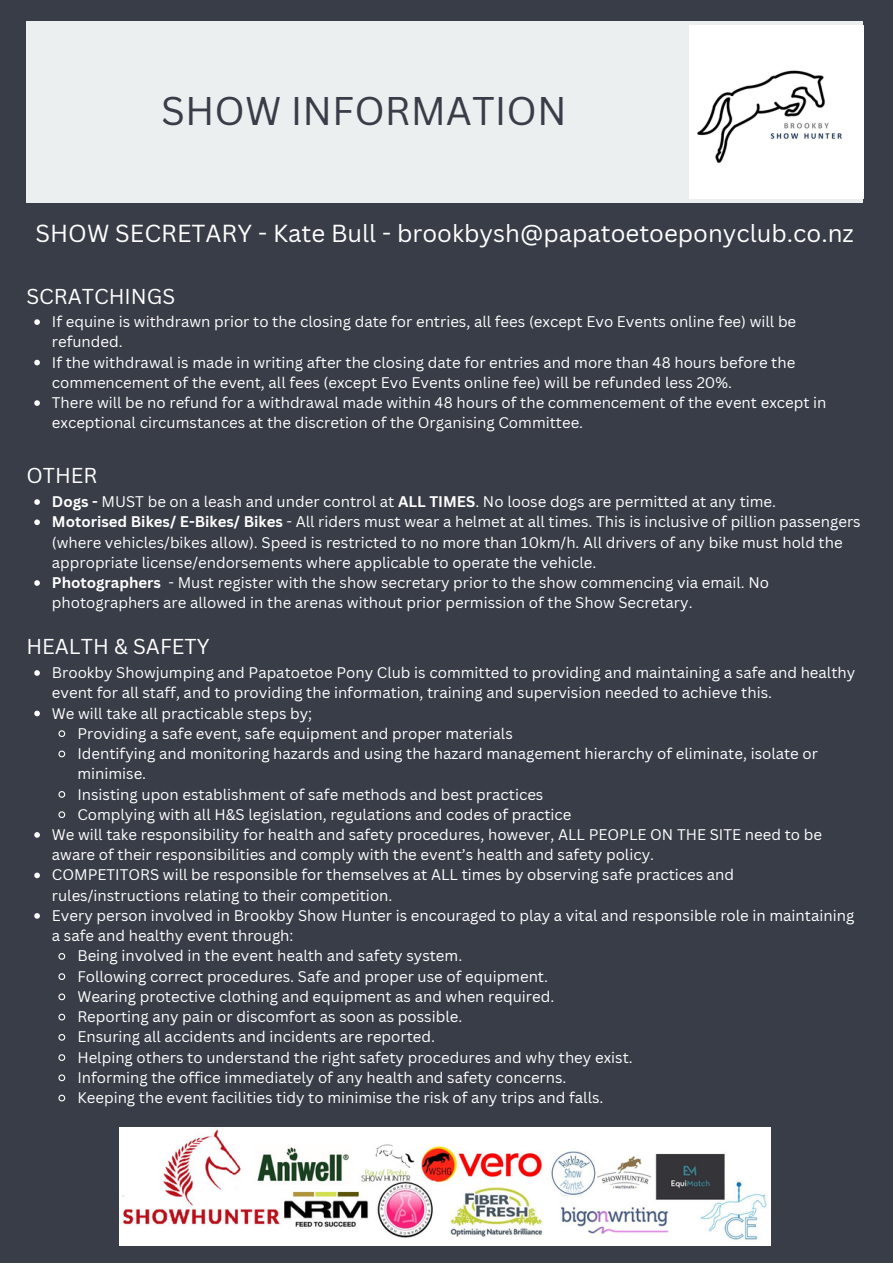
<style>
.page{position:relative;width:893px;height:1264px;background:#fff}
.page>*{position:absolute;margin:0;border:0;box-sizing:border-box;transform-origin:0 0}
.t1{font:39px "Canva Sans";color:#383d48}
.t2{font:24px "Canva Sans";color:#fff}
.t3{font:21px "Canva Sans";color:#fff}
.t4{font:15px/20.2px "Canva Sans";color:#fff}
.s1{font-weight:700}
</style>
<div class="page">
<div style="left:0;top:0;width:892px;height:1262px;background:#383d48"></div>
<div style="left:26px;top:21px;width:836px;height:182px;background:#ecefef"></div>
<img style="left:689px;top:25px;width:174px;height:173px">
<svg style="left:34px;top:319px;width:6px;height:6px"></svg>
<svg style="left:34px;top:360px;width:6px;height:5px"></svg>
<svg style="left:34px;top:400px;width:6px;height:6px"></svg>
<svg style="left:34px;top:499px;width:6px;height:6px"></svg>
<svg style="left:34px;top:519px;width:6px;height:6px"></svg>
<svg style="left:34px;top:580px;width:6px;height:6px"></svg>
<svg style="left:34px;top:670px;width:6px;height:5px"></svg>
<svg style="left:34px;top:710px;width:6px;height:6px"></svg>
<svg style="left:58px;top:730px;width:8px;height:8px"></svg>
<svg style="left:58px;top:750px;width:8px;height:8px"></svg>
<svg style="left:58px;top:791px;width:8px;height:7px"></svg>
<svg style="left:58px;top:811px;width:8px;height:7px"></svg>
<svg style="left:34px;top:832px;width:6px;height:5px"></svg>
<svg style="left:34px;top:872px;width:6px;height:6px"></svg>
<svg style="left:34px;top:913px;width:6px;height:5px"></svg>
<svg style="left:58px;top:953px;width:8px;height:7px"></svg>
<svg style="left:58px;top:973px;width:8px;height:7px"></svg>
<svg style="left:58px;top:993px;width:8px;height:8px"></svg>
<svg style="left:58px;top:1013px;width:8px;height:8px"></svg>
<svg style="left:58px;top:1034px;width:8px;height:7px"></svg>
<svg style="left:58px;top:1054px;width:8px;height:7px"></svg>
<svg style="left:58px;top:1074px;width:8px;height:8px"></svg>
<svg style="left:58px;top:1094px;width:8px;height:8px"></svg>
<img style="left:119px;top:1127px;width:651px;height:118px">
<p class="t1" style="left:161px;top:84px;width:407px">SHOW INFORMATION</p>
<p class="t2" style="left:35px;top:216px;width:819px">SHOW SECRETARY - Kate Bull - brookbysh@papatoetoeponyclub.co.nz</p>
<p class="t3" style="left:26px;top:281px;width:150px">SCRATCHINGS</p>
<p class="t4" style="left:52px;top:311px;width:745px">If equine is withdrawn prior to the closing date for entries, all fees (except Evo Events online fee) will be refunded.</p>
<p class="t4" style="left:52px;top:352px;width:744px">If the withdrawal is made in writing after the closing date for entries and more than 48 hours before the commencement of the event, all fees (except Evo Events online fee) will be refunded less 20%.</p>
<p class="t4" style="left:52px;top:392px;width:776px">There will be no refund for a withdrawal made within 48 hours of the commencement of the event except in exceptional circumstances at the discretion of the Organising Committee.</p>
<p class="t3" style="left:26px;top:461px;width:72px">OTHER</p>
<p class="t4" style="left:52px;top:491px;width:725px"><span class="s1">Dogs -</span> MUST be on a leash and under control at <span class="s1">ALL TIMES</span>. No loose dogs are permitted at any time.</p>
<p class="t4" style="left:52px;top:511px;width:810px"><span class="s1">Motorised Bikes/ E-Bikes/ Bikes</span> - All riders must wear a helmet at all times. This is inclusive of pillion passengers (where vehicles/bikes allow). Speed is restricted to no more than 10km/h. All drivers of any bike must hold the appropriate license/endorsements where applicable to operate the vehicle.</p>
<p class="t4" style="left:52px;top:572px;width:718px"><span class="s1">Photographers</span> - Must register with the show secretary prior to the show commencing via email. No photographers are allowed in the arenas without prior permission of the Show Secretary.</p>
<p class="t3" style="left:26px;top:632px;width:185px">HEALTH &amp; SAFETY</p>
<p class="t4" style="left:52px;top:662px;width:804px">Brookby Showjumping and Papatoetoe Pony Club is committed to providing and maintaining a safe and healthy event for all staff, and to providing the information, training and supervision needed to achieve this.</p>
<p class="t4" style="left:52px;top:702px;width:262px">We will take all practicable steps by;</p>
<p class="t4" style="left:77px;top:722px;width:437px">Providing a safe event, safe equipment and proper materials</p>
<p class="t4" style="left:77px;top:743px;width:742px">Identifying and monitoring hazards and using the hazard management hierarchy of eliminate, isolate or minimise.</p>
<p class="t4" style="left:77px;top:783px;width:467px">Insisting upon establishment of safe methods and best practices</p>
<p class="t4" style="left:77px;top:803px;width:495px">Complying with all H&amp;S legislation, regulations and codes of practice</p>
<p class="t4" style="left:52px;top:824px;width:771px">We will take responsibility for health and safety procedures, however, ALL PEOPLE ON THE SITE need to be aware of their responsibilities and comply with the event’s health and safety policy.</p>
<p class="t4" style="left:52px;top:864px;width:683px">COMPETITORS will be responsible for themselves at ALL times by observing safe practices and rules/instructions relating to their competition.</p>
<p class="t4" style="left:52px;top:905px;width:803px">Every person involved in Brookby Show Hunter is encouraged to play a vital and responsible role in maintaining a safe and healthy event through:</p>
<p class="t4" style="left:77px;top:945px;width:386px">Being involved in the event health and safety system.</p>
<p class="t4" style="left:77px;top:965px;width:472px">Following correct procedures. Safe and proper use of equipment.</p>
<p class="t4" style="left:77px;top:985px;width:478px">Wearing protective clothing and equipment as and when required.</p>
<p class="t4" style="left:77px;top:1006px;width:386px">Reporting any pain or discomfort as soon as possible.</p>
<p class="t4" style="left:77px;top:1026px;width:359px">Ensuring all accidents and incidents are reported.</p>
<p class="t4" style="left:77px;top:1046px;width:557px">Helping others to understand the right safety procedures and why they exist.</p>
<p class="t4" style="left:77px;top:1066px;width:490px">Informing the office immediately of any health and safety concerns.</p>
<p class="t4" style="left:77px;top:1087px;width:527px">Keeping the event facilities tidy to minimise the risk of any trips and falls.</p>
</div>
